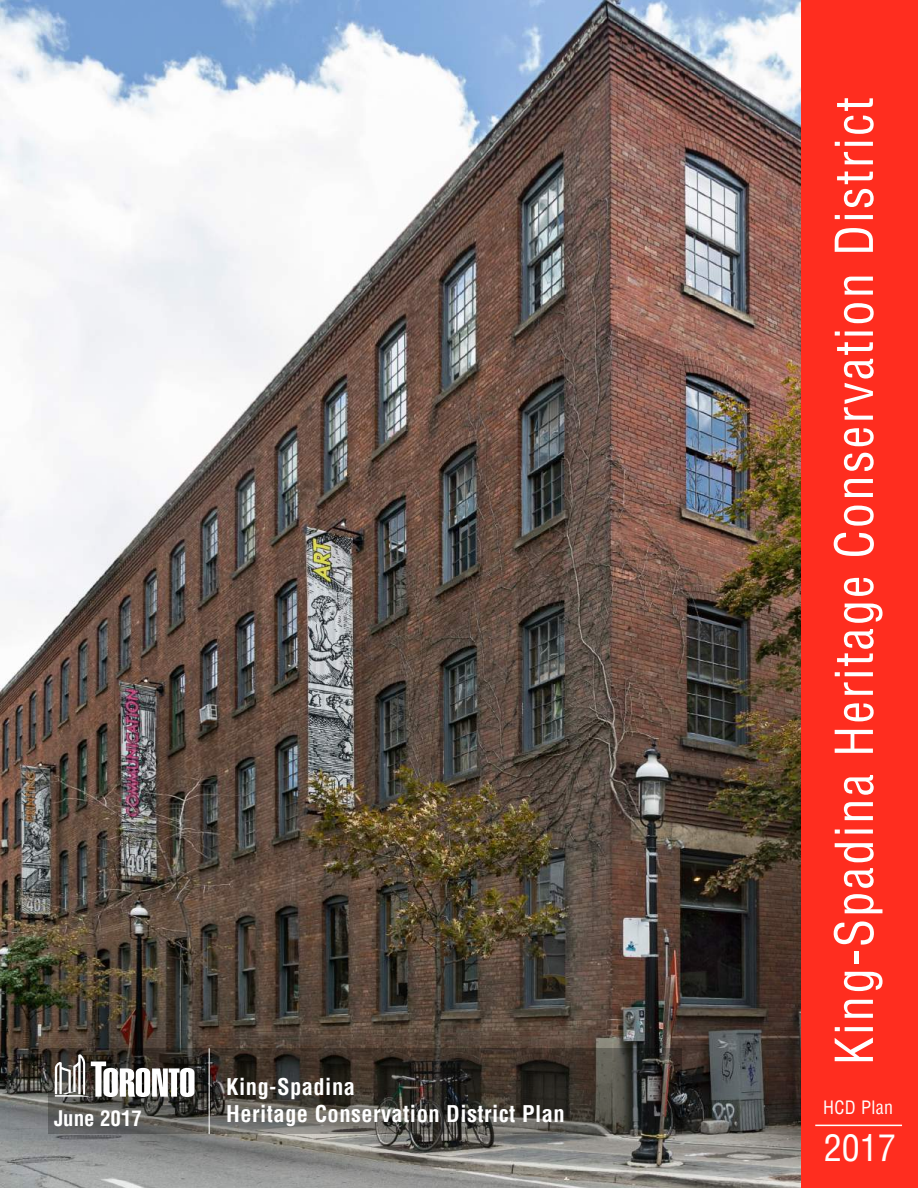
<style>
.page{position:relative;width:918px;height:1188px;background:#fff}
.page>*{position:absolute;margin:0;border:0;box-sizing:border-box;transform-origin:0 0}
.t1{font:condensed 51px "Helvetica";letter-spacing:.04em;color:#fff}
.t2{font:condensed 36px "Helvetica";color:#fff}
.t3{font:700 condensed 22.5px "Helvetica";letter-spacing:.02em;color:#fff}
.t4{font:700 condensed 21px "Helvetica";color:#fff}
.t5{font:condensed 18px "Helvetica";letter-spacing:.02em;color:#fff}
</style>
<div class="page">
<img style="left:0;top:0;width:801px;height:1188px">
<div style="left:801px;top:0;width:117px;height:1188px;background:#ff2d1f"></div>
<svg style="left:49px;top:1048px;width:633px;height:86px;background:#433e39"></svg>
<hr style="left:209px;top:1048px;width:1px;height:86px;background:#fff">
<svg style="left:55px;top:1054px;width:140px;height:44px"></svg>
<hr style="left:815px;top:1125px;width:87px;height:1px;background:#fff">
<p class="t3" style="left:226px;top:1072px;width:130px">King-Spadina</p>
<p class="t4" style="left:54px;top:1104px;width:90px">June 2017</p>
<p class="t3" style="left:226px;top:1099px;width:340px">Heritage Conservation District Plan</p>
<h1 class="t1" style="left:821px;top:1065px;width:969px;rotate:-90deg">King-Spadina Heritage Conservation District</h1>
<p class="t5" style="left:823px;top:1096px;width:72px">HCD Plan</p>
<h2 class="t2" style="left:824px;top:1125px;width:73px">2017</h2>
</div>
